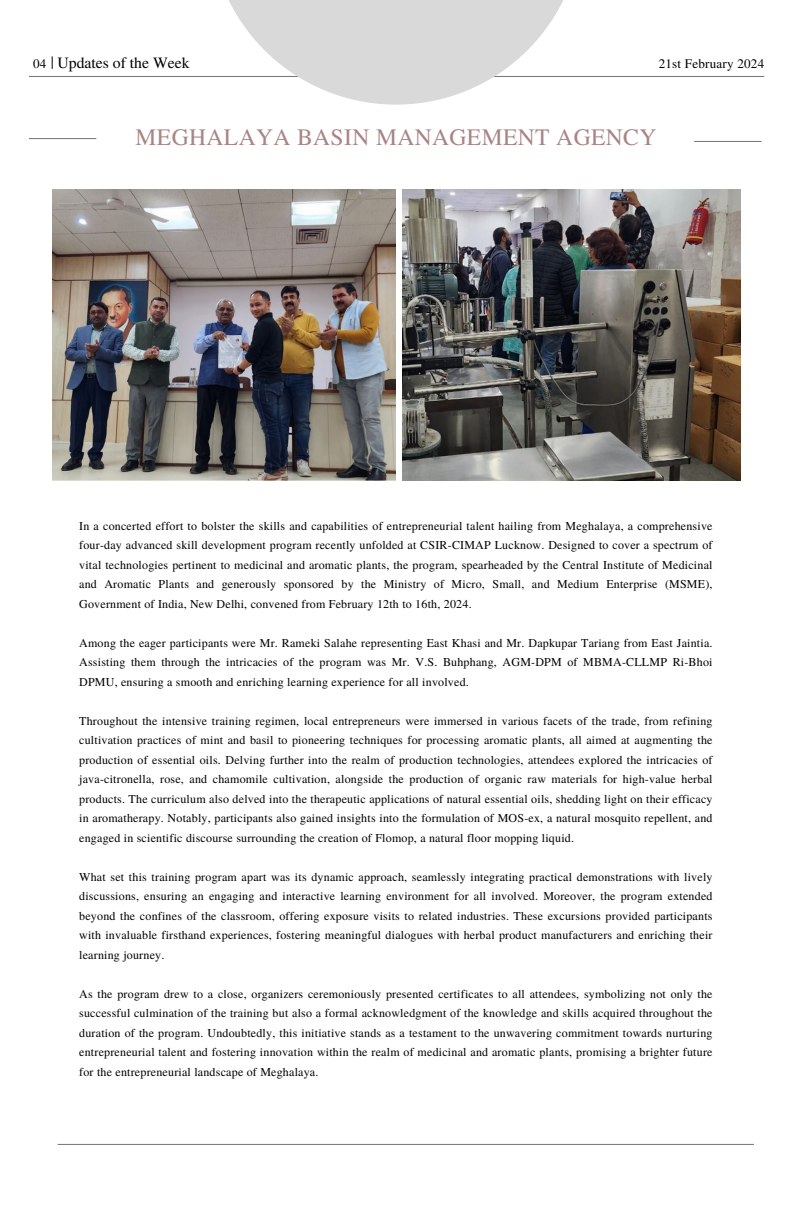
<style>
.page{position:relative;width:792px;height:1224px;background:#fff}
.page>*{position:absolute;margin:0;border:0;box-sizing:border-box;transform-origin:0 0}
.t1{font:23.5px "Te X Gyre Termes";letter-spacing:.015em;color:#a88484}
.t2{font:15.7px "Te X Gyre Termes";color:#000}
.t3{font:13.1px "Te X Gyre Termes";letter-spacing:.015em;color:#000}
.t4{font:12px/19.5px "Te X Gyre Termes";letter-spacing:.015em;color:#000;text-align:justify}
</style>
<div class="page">
<svg style="left:52px;top:56px;width:1px;height:13px"></svg>
<hr style="left:29px;top:76px;width:735px;height:1px;background:#737373">
<svg style="left:229px;top:0;width:334px;height:105px;fill:#d9d9d9"></svg>
<hr style="left:29px;top:138px;width:67px;height:1px;background:#737373">
<hr style="left:694px;top:141px;width:68px;height:1px;background:#737373">
<hr style="left:58px;top:1144px;width:696px;height:1px;background:#737373">
<img style="left:52px;top:189px;width:344px;height:291px">
<img style="left:403px;top:189px;width:337px;height:291px">
<p class="t3" style="left:33px;top:54px;width:15px">04</p>
<p class="t2" style="left:58px;top:51px;width:134px">Updates of the Week</p>
<h1 class="t3" style="left:659px;top:54px;width:107px">21st February 2024</h1>
<p class="t1" style="left:136px;top:120px;width:522px">MEGHALAYA BASIN MANAGEMENT AGENCY</p>
<p class="t4" style="left:79px;top:515px;width:635px">In a concerted effort to bolster the skills and capabilities of entrepreneurial talent hailing from Meghalaya, a comprehensive four-day advanced skill development program recently unfolded at CSIR-CIMAP Lucknow. Designed to cover a spectrum of vital technologies pertinent to medicinal and aromatic plants, the program, spearheaded by the Central Institute of Medicinal and Aromatic Plants and generously sponsored by the Ministry of Micro, Small, and Medium Enterprise (MSME), Government of India, New Delhi, convened from February 12th to 16th, 2024.</p>
<p class="t4" style="left:79px;top:632px;width:635px">Among the eager participants were Mr. Rameki Salahe representing East Khasi and Mr. Dapkupar Tariang from East Jaintia.<br>Assisting them through the intricacies of the program was Mr. V.S. Buhphang, AGM-DPM of MBMA-CLLMP Ri-Bhoi DPMU, ensuring a smooth and enriching learning experience for all involved.</p>
<p class="t4" style="left:79px;top:710px;width:635px">Throughout the intensive training regimen, local entrepreneurs were immersed in various facets of the trade, from refining cultivation practices of mint and basil to pioneering techniques for processing aromatic plants, all aimed at augmenting the production of essential oils. Delving further into the realm of production technologies, attendees explored the intricacies of java-citronella, rose, and chamomile cultivation, alongside the production of organic raw materials for high-value herbal products. The curriculum also delved into the therapeutic applications of natural essential oils, shedding light on their efficacy in aromatherapy. Notably, participants also gained insights into the formulation of MOS-ex, a natural mosquito repellent, and engaged in scientific discourse surrounding the creation of Flomop, a natural floor mopping liquid.</p>
<p class="t4" style="left:79px;top:866px;width:635px">What set this training program apart was its dynamic approach, seamlessly integrating practical demonstrations with lively discussions, ensuring an engaging and interactive learning environment for all involved. Moreover, the program extended beyond the confines of the classroom, offering exposure visits to related industries. These excursions provided participants with invaluable firsthand experiences, fostering meaningful dialogues with herbal product manufacturers and enriching their learning journey.</p>
<p class="t4" style="left:79px;top:983px;width:635px">As the program drew to a close, organizers ceremoniously presented certificates to all attendees, symbolizing not only the successful culmination of the training but also a formal acknowledgment of the knowledge and skills acquired throughout the duration of the program. Undoubtedly, this initiative stands as a testament to the unwavering commitment towards nurturing entrepreneurial talent and fostering innovation within the realm of medicinal and aromatic plants, promising a brighter future for the entrepreneurial landscape of Meghalaya.</p>
</div>
